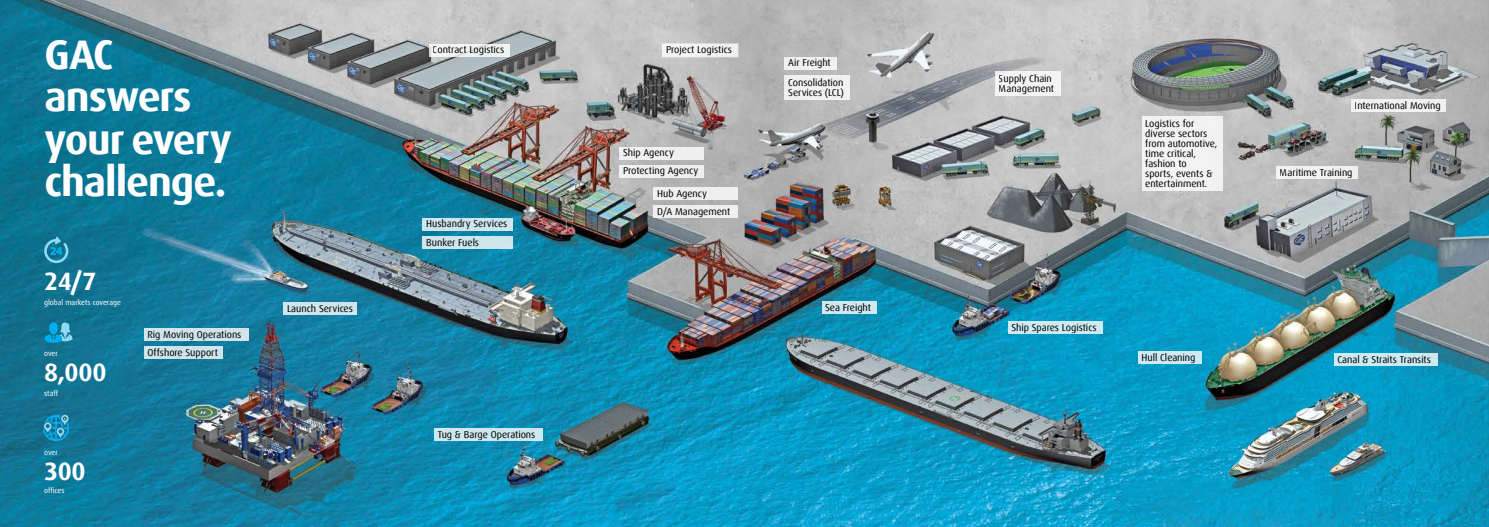
<style>
.page{position:relative;width:1489px;height:527px;background:#fff}
.page>*{position:absolute;margin:0;border:0;box-sizing:border-box;transform-origin:0 0}
.t1{font:700 41.25px/42.5px "Dax Offc";letter-spacing:-.025em;color:#fff}
.t2{font:700 25px "Dax Offc";letter-spacing:-.01em;color:#fff}
.t3{font:10px/10px "Dax Offc";letter-spacing:-.005em;color:#000}
.t4{font:7.5px "Dax Offc";letter-spacing:-.005em;color:#fff}
</style>
<div class="page">
<img style="left:0;top:0;width:1488px;height:526px">
<div style="left:619px;top:147px;width:84px;height:12px;background:#f0f0f0"></div>
<div style="left:619px;top:165px;width:84px;height:12px;background:#efefef"></div>
<div style="left:653px;top:187px;width:84px;height:12px;background:#efefef"></div>
<div style="left:653px;top:205px;width:85px;height:12px;background:#efefef"></div>
<div style="left:784px;top:57px;width:52px;height:12px;background:#f0f0f0"></div>
<div style="left:784px;top:75px;width:65px;height:25px;background:#f1f1f1"></div>
<div style="left:995px;top:71px;width:65px;height:25px;background:#f4f4f4"></div>
<div style="left:1276px;top:166px;width:82px;height:12px;background:#f1f1f1"></div>
<div style="left:1351px;top:99px;width:94px;height:13px;background:#f2f2f2"></div>
<div style="left:662px;top:44px;width:76px;height:13px;background:#f3f3f3"></div>
<svg style="left:429px;top:44px;width:81px;height:13px"></svg>
<div style="left:1333px;top:353px;width:104px;height:12px;background:#ccebf3"></div>
<div style="left:1137px;top:351px;width:64px;height:12px;background:#cceaf3"></div>
<div style="left:283px;top:302px;width:74px;height:12px;background:#cfe5ec"></div>
<div style="left:821px;top:301px;width:55px;height:12px;background:#cde8f0"></div>
<div style="left:1007px;top:321px;width:95px;height:12px;background:#ccebf3"></div>
<div style="left:144px;top:328px;width:104px;height:12px;background:#cfe4eb"></div>
<div style="left:144px;top:346px;width:78px;height:12px;background:#cfe3ea"></div>
<div style="left:434px;top:427px;width:109px;height:13px;background:#cee7ef"></div>
<div style="left:423px;top:217px;width:90px;height:13px;background:#cee5ec"></div>
<div style="left:423px;top:236px;width:90px;height:12px;background:#cee6ed"></div>
<svg style="left:45px;top:321px;width:28px;height:21px"></svg>
<svg style="left:44px;top:236px;width:24px;height:27px"></svg>
<svg style="left:43px;top:414px;width:26px;height:27px"></svg>
<div style="left:1141px;top:116px;width:81px;height:75px;background:#f2f2f2"></div>
<h1 class="t1" style="left:45px;top:33px;width:189px">GAC answers your every challenge.</h1>
<p class="t3" style="left:666px;top:45px;width:68px">Project Logistics</p>
<p class="t3" style="left:433px;top:45px;width:73px">Contract Logistics</p>
<p class="t3" style="left:623px;top:148px;width:53px">Ship Agency</p>
<p class="t3" style="left:657px;top:184px;width:74px;line-height:18.2px">Hub Agency<br>D/A Management</p>
<p class="t3" style="left:623px;top:166px;width:77px">Protecting Agency</p>
<h2 class="t2" style="left:44px;top:265px;width:54px">24/7</h2>
<p class="t3" style="left:426px;top:215px;width:83px;line-height:18.2px">Husbandry Services<br>Bunker Fuels</p>
<p class="t3" style="left:788px;top:58px;width:44px">Air Freight</p>
<p class="t3" style="left:788px;top:77px;width:57px">Consolidation<br>Services (LCL)</p>
<p class="t4" style="left:44px;top:297px;width:78px">global markets coverage</p>
<p class="t4" style="left:44px;top:348px;width:15px">over</p>
<h2 class="t2" style="left:44px;top:356px;width:64px">8,000</h2>
<p class="t4" style="left:44px;top:388px;width:15px">staff</p>
<p class="t4" style="left:44px;top:447px;width:15px">over</p>
<p class="t4" style="left:44px;top:485px;width:22px">offices</p>
<h2 class="t2" style="left:44px;top:455px;width:43px">300</h2>
<p class="t3" style="left:147px;top:325px;width:95px;line-height:17.9px">Rig Moving Operations<br>Offshore Support</p>
<p class="t3" style="left:287px;top:303px;width:67px">Launch Services</p>
<p class="t3" style="left:825px;top:302px;width:47px">Sea Freight</p>
<p class="t3" style="left:438px;top:428px;width:99px">Tug &amp; Barge Operations</p>
<p class="t3" style="left:998px;top:74px;width:57px">Supply Chain<br>Management</p>
<p class="t3" style="left:1145px;top:118px;width:74px">Logistics for diverse sectors from automotive, time critical, fashion to<br>sports, events &amp; entertainment.</p>
<p class="t3" style="left:1354px;top:100px;width:87px">International Moving</p>
<p class="t3" style="left:1279px;top:167px;width:74px">Maritime Training</p>
<p class="t3" style="left:1011px;top:322px;width:87px">Ship Spares Logistics</p>
<p class="t3" style="left:1141px;top:352px;width:55px">Hull Cleaning</p>
<p class="t3" style="left:1337px;top:354px;width:95px">Canal &amp; Straits Transits</p>
</div>
